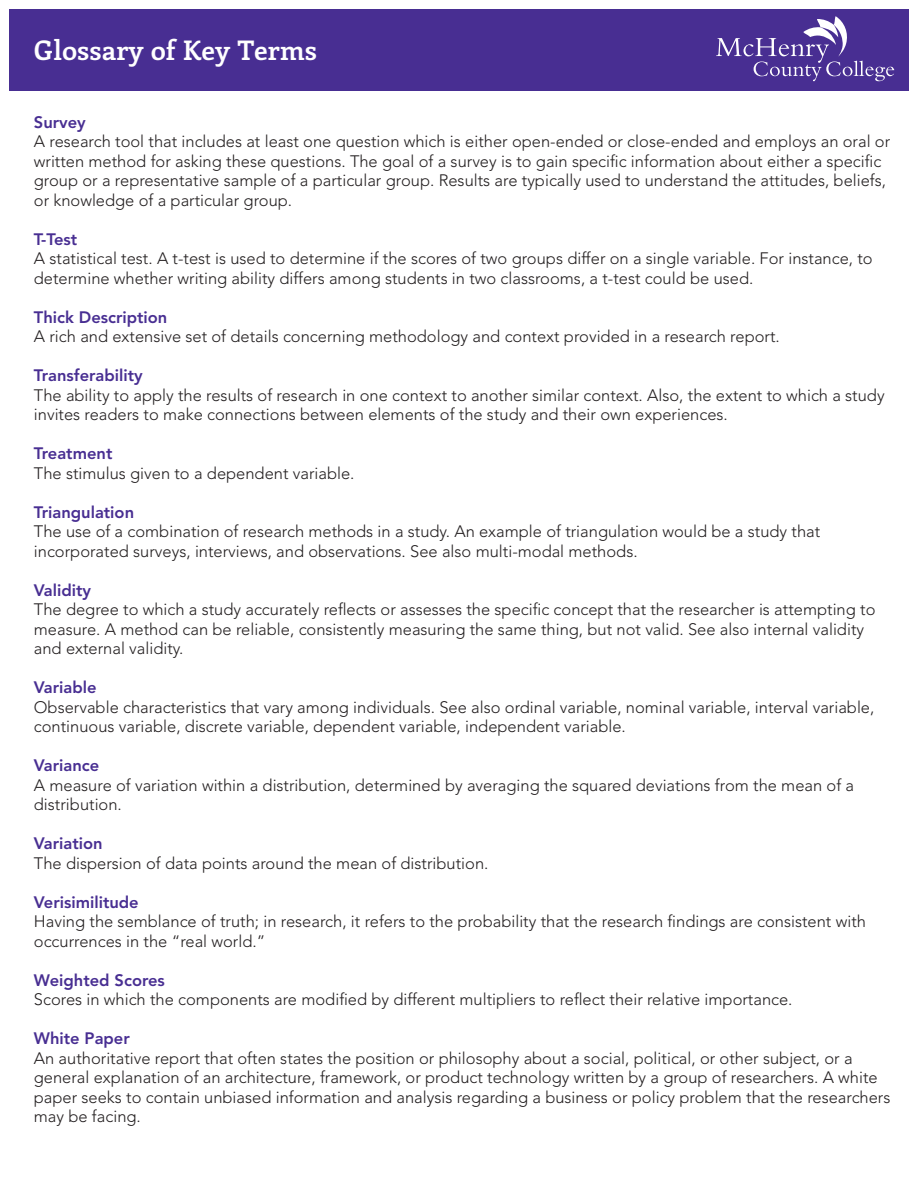
<style>
.page{position:relative;width:918px;height:1188px;background:#fff}
.page>*{position:absolute;margin:0;border:0;box-sizing:border-box;transform-origin:0 0}
.t1{font:700 27px "Enriqueta";color:#fff}
.t2{font:300 16.5px/19.5px "Avenir LT Std";color:#231f20}
.t3{font:800 16.5px "Avenir LT Std";color:#482e92}
</style>
<div class="page">
<div style="left:9px;top:9px;width:900px;height:82px;background:#482e92"></div>
<svg style="left:716px;top:16px;width:178px;height:65px"></svg>
<p class="t1" style="left:34px;top:31px;width:285px">Glossary of Key Terms</p>
<p class="t3" style="left:34px;top:112px;width:53px">Survey</p>
<p class="t2" style="left:34px;top:132px;width:858px">A research tool that includes at least one question which is either open-ended or close-ended and employs an oral or written method for asking these questions. The goal of a survey is to gain specific information about either a specific group or a representative sample of a particular group. Results are typically used to understand the attitudes, beliefs, or knowledge of a particular group.</p>
<p class="t3" style="left:34px;top:229px;width:45px">T-Test</p>
<p class="t2" style="left:34px;top:249px;width:840px">A statistical test. A t-test is used to determine if the scores of two groups differ on a single variable. For instance, to determine whether writing ability differs among students in two classrooms, a t-test could be used.</p>
<p class="t3" style="left:34px;top:307px;width:135px">Thick Description</p>
<p class="t2" style="left:34px;top:327px;width:747px">A rich and extensive set of details concerning methodology and context provided in a research report.</p>
<p class="t3" style="left:34px;top:366px;width:110px">Transferability</p>
<p class="t2" style="left:34px;top:386px;width:852px">The ability to apply the results of research in one context to another similar context. Also, the extent to which a study invites readers to make connections between elements of the study and their own experiences.</p>
<p class="t3" style="left:34px;top:444px;width:80px">Treatment</p>
<p class="t2" style="left:34px;top:464px;width:322px">The stimulus given to a dependent variable.</p>
<p class="t3" style="left:34px;top:502px;width:102px">Triangulation</p>
<p class="t2" style="left:34px;top:522px;width:788px">The use of a combination of research methods in a study. An example of triangulation would be a study that incorporated surveys, interviews, and observations. See also multi-modal methods.</p>
<p class="t3" style="left:34px;top:580px;width:59px">Validity</p>
<p class="t2" style="left:34px;top:600px;width:843px">The degree to which a study accurately reflects or assesses the specific concept that the researcher is attempting to measure. A method can be reliable, consistently measuring the same thing, but not valid. See also internal validity and external validity.</p>
<p class="t3" style="left:34px;top:678px;width:64px">Variable</p>
<p class="t2" style="left:34px;top:698px;width:842px">Observable characteristics that vary among individuals. See also ordinal variable, nominal variable, interval variable, continuous variable, discrete variable, dependent variable, independent variable.</p>
<p class="t3" style="left:34px;top:756px;width:67px">Variance</p>
<p class="t2" style="left:34px;top:776px;width:822px">A measure of variation within a distribution, determined by averaging the squared deviations from the mean of a distribution.</p>
<p class="t3" style="left:34px;top:834px;width:70px">Variation</p>
<p class="t2" style="left:34px;top:854px;width:456px">The dispersion of data points around the mean of distribution.</p>
<p class="t3" style="left:34px;top:892px;width:106px">Verisimilitude</p>
<p class="t2" style="left:34px;top:912px;width:834px">Having the semblance of truth; in research, it refers to the probability that the research findings are consistent with occurrences in the “real world.”</p>
<p class="t3" style="left:34px;top:970px;width:133px">Weighted Scores</p>
<p class="t2" style="left:34px;top:990px;width:760px">Scores in which the components are modified by different multipliers to reflect their relative importance.</p>
<p class="t3" style="left:34px;top:1029px;width:97px">White Paper</p>
<p class="t2" style="left:34px;top:1049px;width:858px">An authoritative report that often states the position or philosophy about a social, political, or other subject, or a general explanation of an architecture, framework, or product technology written by a group of researchers. A white paper seeks to contain unbiased information and analysis regarding a business or policy problem that the researchers may be facing.</p>
</div>
